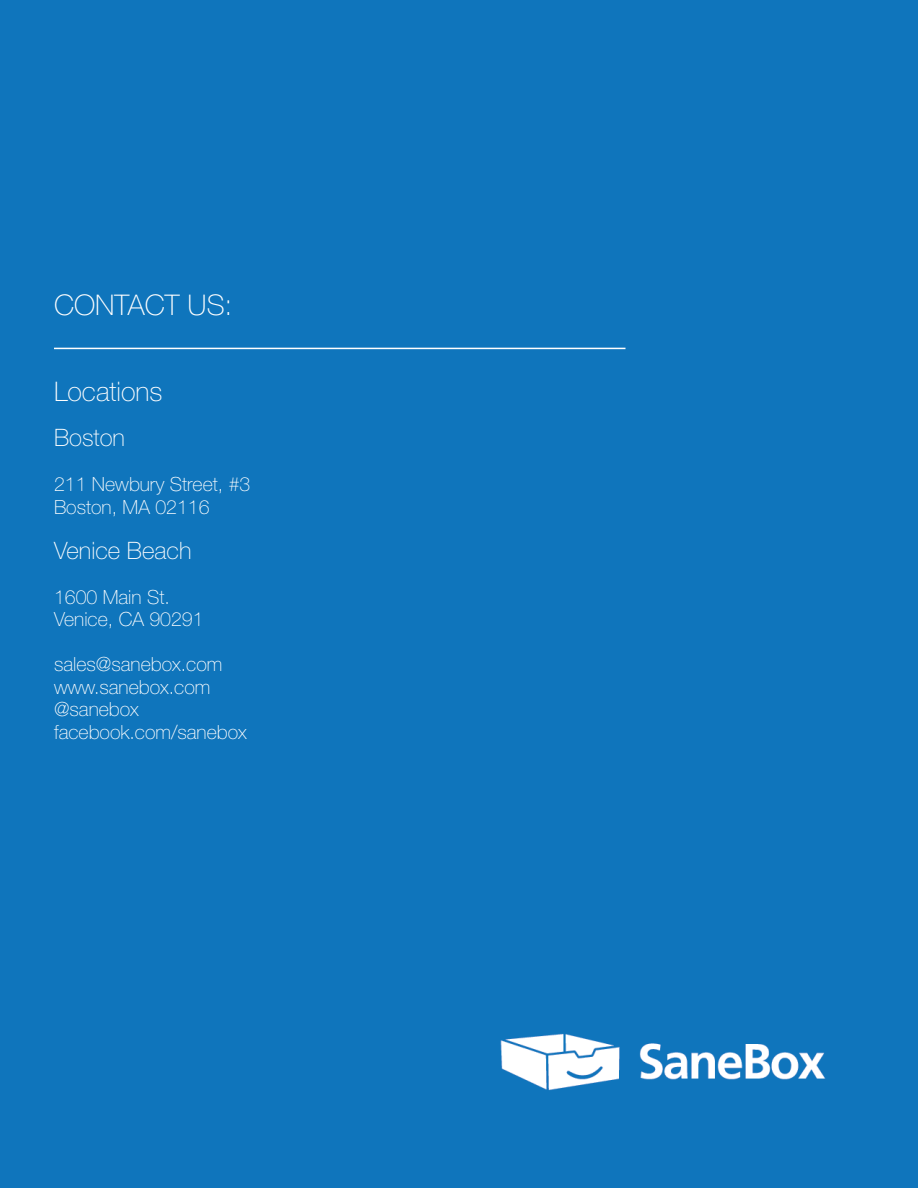
<style>
.page{position:relative;width:918px;height:1188px;background:#fff}
.page>*{position:absolute;margin:0;border:0;box-sizing:border-box;transform-origin:0 0}
.t1{font:100 28.5px "Helvetica Neue LT Std";color:#fff}
.t2{font:100 27px "Helvetica Neue LT Std";color:#fff}
.t3{font:100 24px "Helvetica Neue LT Std";color:#fff}
.t4{font:100 19.5px/22.5px "Helvetica Neue LT Std";color:#fff}
</style>
<div class="page">
<div style="left:3px;top:3px;width:912px;height:1182px;background:#0f75bc"></div>
<div style="left:0;top:0;width:918px;height:1188px;border:6px solid #0f75bc"></div>
<img style="left:500px;top:1033px;width:326px;height:58px">
<hr style="left:54px;top:348px;width:572px;height:1px;background:#fff">
<h1 class="t1" style="left:54px;top:289px;width:180px">CONTACT US:</h1>
<h2 class="t2" style="left:54px;top:376px;width:110px">Locations</h2>
<p class="t3" style="left:54px;top:424px;width:73px">Boston</p>
<p class="t4" style="left:54px;top:473px;width:198px">211 Newbury Street, #3<br>Boston, MA 02116</p>
<p class="t3" style="left:54px;top:536px;width:139px">Venice Beach</p>
<p class="t4" style="left:54px;top:585px;width:151px">1600 Main St.<br>Venice, CA 90291</p>
<p class="t4" style="left:54px;top:653px;width:194px">sales@sanebox.com www.sanebox.com @sanebox facebook.com/sanebox</p>
</div>
